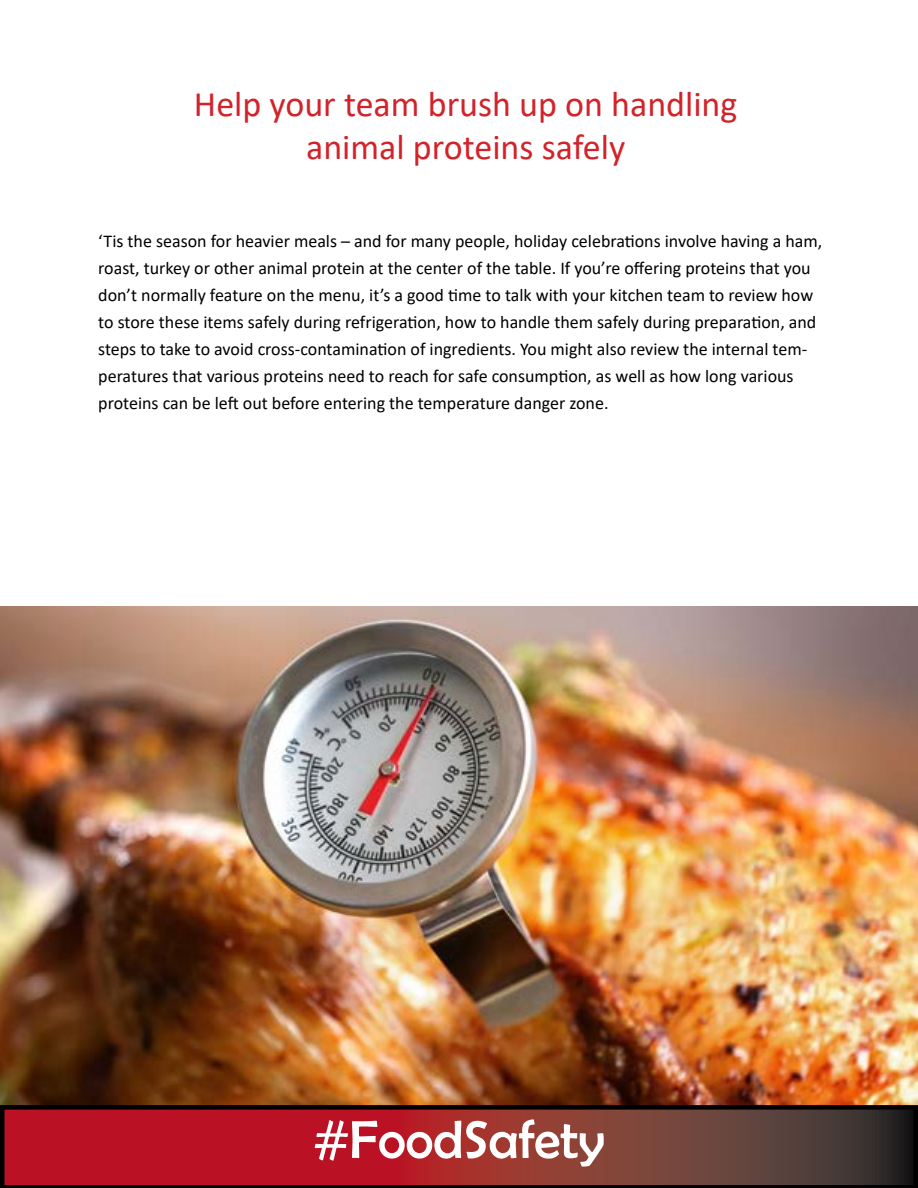
<style>
.page{position:relative;width:918px;height:1188px;background:#fff}
.page>*{position:absolute;margin:0;border:0;box-sizing:border-box;transform-origin:0 0}
.t1{font:54px "Berlin Sans FB";color:#fff}
.t2{font:36px/43.2px "Calibri";color:#d2232a;text-align:center}
.t3{font:18px/27px "Calibri";color:#000}
</style>
<div class="page">
<img style="left:0;top:607px;width:918px;height:498px">
<svg style="left:0;top:1105px;width:918px;height:83px;background:#852428"></svg>
<h2 class="t2" style="left:194px;top:81px;width:545px">Help your team brush up on handling animal proteins safely</h2>
<p class="t3" style="left:98px;top:227px;width:726px">‘Tis the season for heavier meals – and for many people, holiday celebrations involve having a ham, roast, turkey or other animal protein at the center of the table. If you’re offering proteins that you don’t normally feature on the menu, it’s a good time to talk with your kitchen team to review how to store these items safely during refrigeration, how to handle them safely during preparation, and steps to take to avoid cross-contamination of ingredients. You might also review the internal tem&shy;peratures that various proteins need to reach for safe consumption, as well as how long various proteins can be left out before entering the temperature danger zone.</p>
<h1 class="t1" style="left:313px;top:1110px;width:293px">#FoodSafety</h1>
</div>
